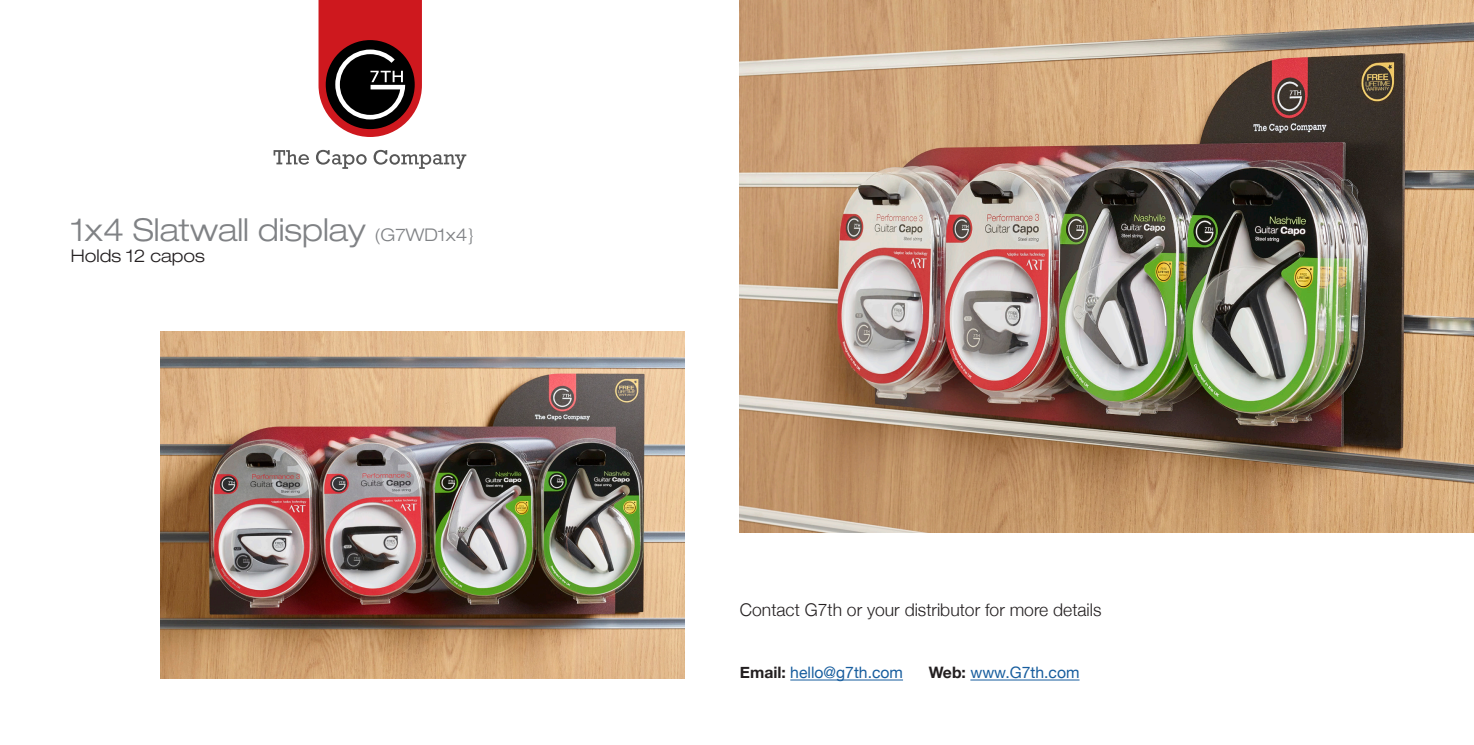
<style>
.page{position:relative;width:1474px;height:745px;background:#fff}
.page>*{position:absolute;margin:0;border:0;box-sizing:border-box;transform-origin:0 0}
.t1{font:300 expanded 31.5px "Helvetica Neue";color:#808285}
.t2{font:300 17.5px "Helvetica Neue";color:#231f20}
.t3{font:300 expanded 17.5px "Helvetica Neue";color:#231f20}
.t4{font:15.75px "Helvetica Neue";color:#175d9e}
.s1{font-size:17.5px}
.s2{font-weight:700;color:#231f20}
</style>
<div class="page">
<img style="left:160px;top:331px;width:525px;height:347px">
<img style="left:740px;top:0;width:733px;height:532px">
<svg style="left:318px;top:0;width:104px;height:137px;background:#8b3437"></svg>
<svg style="left:273px;top:150px;width:36px;height:14px"></svg>
<svg style="left:316px;top:150px;width:50px;height:19px"></svg>
<svg style="left:373px;top:150px;width:93px;height:19px"></svg>
<hr style="left:790px;top:679px;width:113px;height:1px;background:#175d9e">
<hr style="left:970px;top:679px;width:109px;height:1px;background:#175d9e">
<p class="t1" style="left:71px;top:210px;width:404px">1x4 Slatwall display <span class="s1">(G7WD1x4}</span></p>
<p class="t3" style="left:71px;top:245px;width:135px">Holds 12 capos</p>
<p class="t2" style="left:740px;top:595px;width:363px">Contact G7th or your distributor for more details</p>
<p class="t4" style="left:740px;top:661px;width:165px"><span class="s2">Email:</span> hello@g7th.com</p>
<p class="t4" style="left:929px;top:661px;width:152px"><span class="s2">Web:</span> www.G7th.com</p>
</div>
